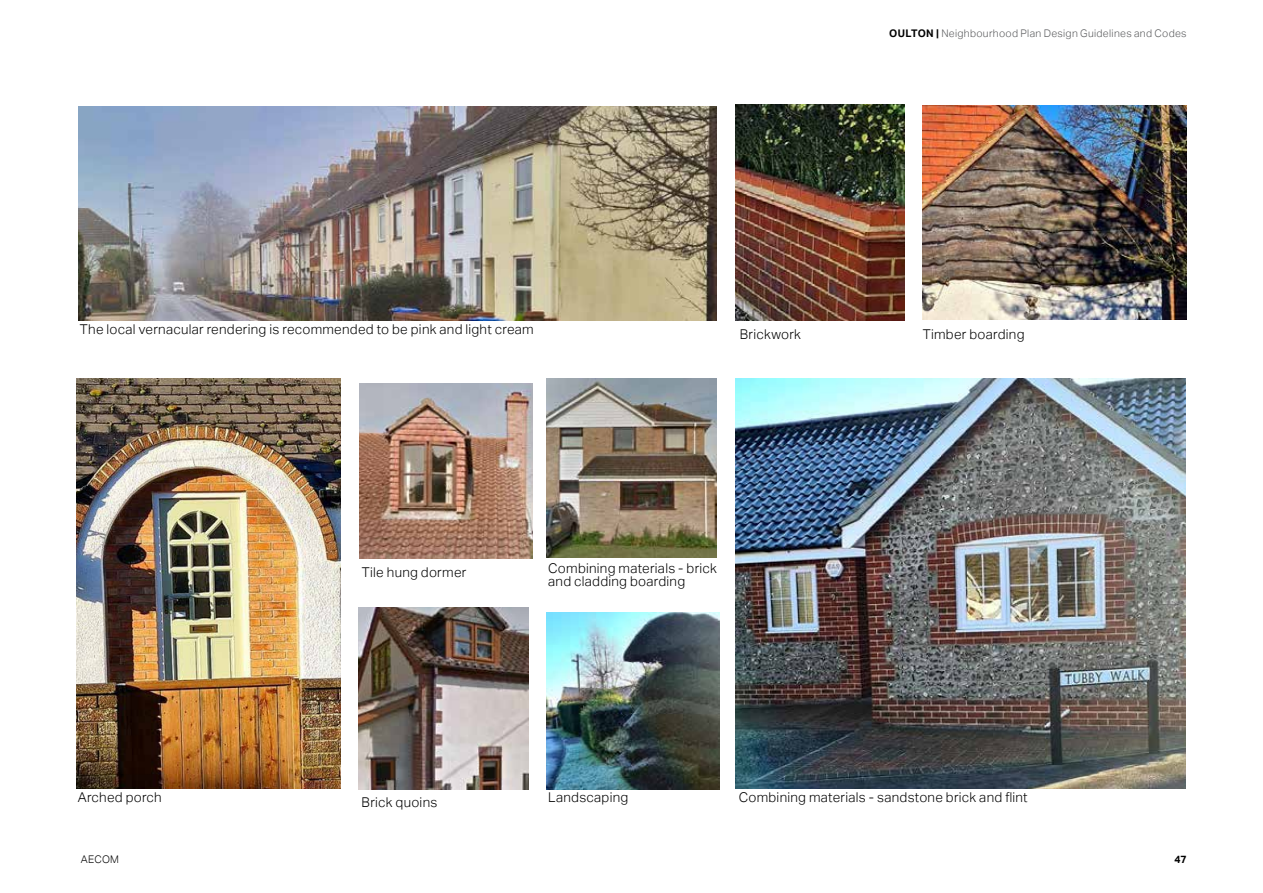
<style>
.page{position:relative;width:1263px;height:893px;background:#fff}
.page>*{position:absolute;margin:0;border:0;box-sizing:border-box;transform-origin:0 0}
.t1{font:300 13.5px/13.5px "AECOM Sans";letter-spacing:.02em;color:#000}
.t2{font:300 10.5px "AECOM Sans";letter-spacing:.03em;color:#58595b}
.t3{font:300 10.5px "AECOM Sans";letter-spacing:.025em;color:#000}
.t4{font:700 10.5px "AECOM Sans";color:#000}
.s1{font-weight:700;color:#000}
</style>
<div class="page">
<img style="left:78px;top:106px;width:638px;height:214px">
<img style="left:922px;top:105px;width:264px;height:214px">
<img style="left:546px;top:612px;width:173px;height:177px">
<img style="left:359px;top:383px;width:173px;height:175px">
<img style="left:546px;top:378px;width:170px;height:180px">
<img style="left:735px;top:378px;width:450px;height:410px">
<img style="left:735px;top:104px;width:170px;height:217px">
<img style="left:77px;top:378px;width:264px;height:410px">
<img style="left:358px;top:608px;width:170px;height:181px">
<p class="t2" style="left:889px;top:27px;width:299px"><span class="s1">OULTON |</span> Neighbourhood Plan Design Guidelines and Codes</p>
<p class="t1" style="left:80px;top:323px;width:455px">The local vernacular rendering is recommended to be pink and light cream</p>
<p class="t1" style="left:740px;top:328px;width:63px">Brickwork</p>
<p class="t1" style="left:923px;top:328px;width:103px">Timber boarding</p>
<p class="t1" style="left:362px;top:566px;width:106px">Tile hung dormer</p>
<p class="t1" style="left:78px;top:791px;width:86px">Arched porch</p>
<p class="t1" style="left:362px;top:796px;width:77px">Brick quoins</p>
<p class="t1" style="left:548px;top:562px;width:170px">Combining materials - brick and cladding boarding</p>
<p class="t1" style="left:548px;top:791px;width:82px">Landscaping</p>
<p class="t1" style="left:739px;top:791px;width:291px">Combining materials - sandstone brick and flint</p>
<p class="t3" style="left:81px;top:853px;width:40px">AECOM</p>
<p class="t4" style="left:1174px;top:853px;width:14px">47</p>
</div>
